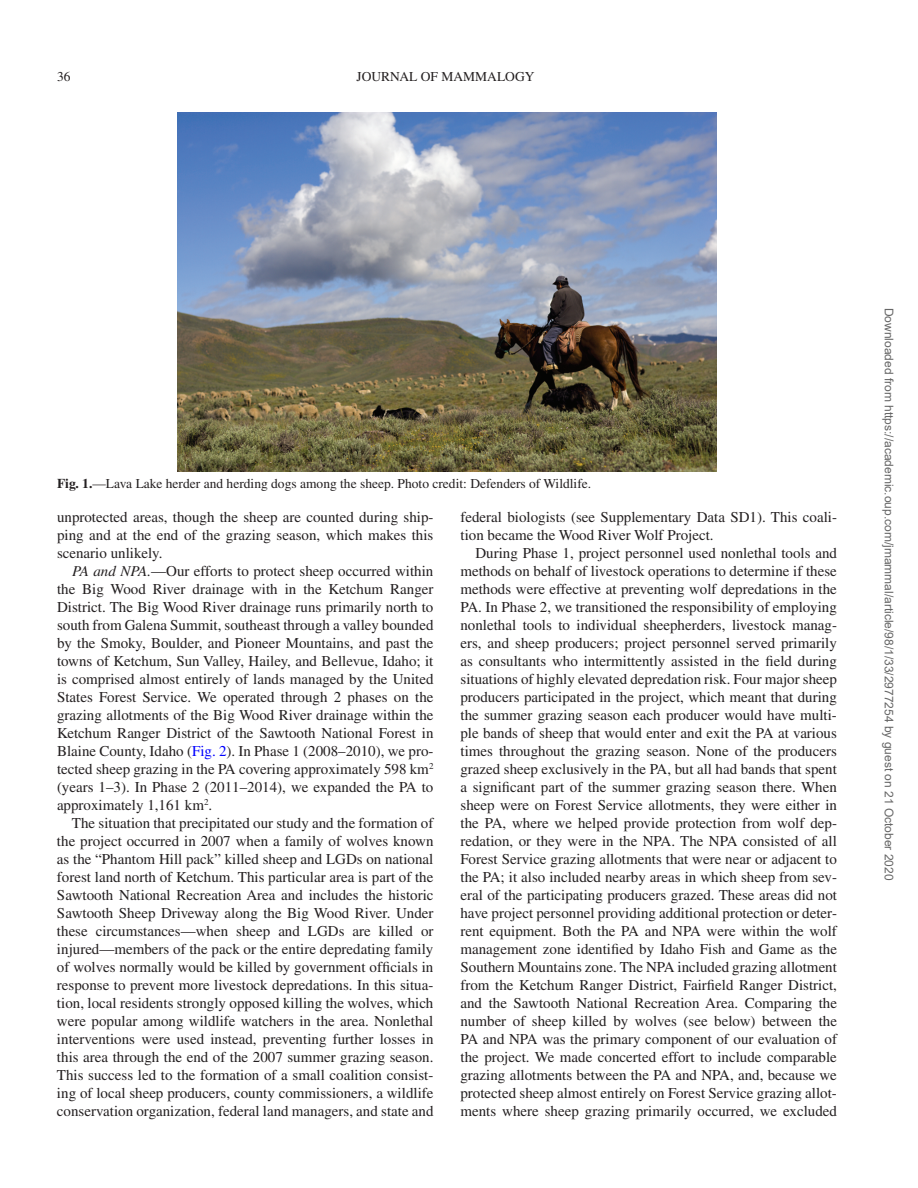
<style>
.page{position:relative;width:918px;height:1188px;background:#fff}
.page>*{position:absolute;margin:0;border:0;box-sizing:border-box;transform-origin:0 0}
.t1{font:15px/18px "Times";color:#231f20;text-align:justify}
.t2{font:13.5px "Times";color:#231f20}
.t3{font:12px "Arial";color:#666}
.s1{font-weight:700}
.s2{font-style:italic}
.s3{color:#00f}
</style>
<div class="page">
<img style="left:177px;top:112px;width:540px;height:359px">
<p class="t2" style="left:57px;top:69px;width:15px">36</p>
<p class="t2" style="left:356px;top:69px;width:180px">JOURNAL OF MAMMALOGY</p>
<p class="t2" style="left:57px;top:476px;width:536px"><span class="s1">Fig. 1.</span>—Lava Lake herder and herding dogs among the sheep. Photo credit: Defenders of Wildlife.</p>
<p class="t1" style="left:57px;top:508px;width:378px">unprotected areas, though the sheep are counted during ship&shy;ping and at the end of the grazing season, which makes this scenario unlikely.</p>
<p class="t1" style="left:57px;top:562px;width:378px;text-indent:15px"><span class="s2">PA and NPA.</span>—Our efforts to protect sheep occurred within the Big Wood River drainage with in the Ketchum Ranger District. The Big Wood River drainage runs primarily north to south from Galena Summit, southeast through a valley bounded by the Smoky, Boulder, and Pioneer Mountains, and past the towns of Ketchum, Sun Valley, Hailey, and Bellevue, Idaho; it is comprised almost entirely of lands managed by the United States Forest Service. We operated through 2 phases on the grazing allotments of the Big Wood River drainage within the Ketchum Ranger District of the Sawtooth National Forest in Blaine County, Idaho (<span class="s3">Fig. 2</span>). In Phase 1 (2008–2010), we pro&shy;tected sheep grazing in the PA covering approximately 598 km<sup>2 </sup>(years 1–3). In Phase 2 (2011–2014), we expanded the PA to approximately 1,161 km<sup>2</sup>.</p>
<p class="t1" style="left:57px;top:814px;width:378px;text-indent:15px">The situation that precipitated our study and the formation of the project occurred in 2007 when a family of wolves known as the “Phantom Hill pack” killed sheep and LGDs on national forest land north of Ketchum. This particular area is part of the Sawtooth National Recreation Area and includes the historic Sawtooth Sheep Driveway along the Big Wood River. Under these circumstances—when sheep and LGDs are killed or injured—members of the pack or the entire depredating family of wolves normally would be killed by government officials in response to prevent more livestock depredations. In this situa&shy;tion, local residents strongly opposed killing the wolves, which were popular among wildlife watchers in the area. Nonlethal interventions were used instead, preventing further losses in this area through the end of the 2007 summer grazing season.<br>This success led to the formation of a small coalition consist&shy;ing of local sheep producers, county commissioners, a wildlife conservation organization, federal land managers, and state and</p>
<p class="t1" style="left:460px;top:508px;width:378px">federal biologists (see Supplementary Data SD1). This coali&shy;tion became the Wood River Wolf Project.</p>
<p class="t1" style="left:460px;top:544px;width:378px;text-indent:15px">During Phase 1, project personnel used nonlethal tools and methods on behalf of livestock operations to determine if these methods were effective at preventing wolf depredations in the PA. In Phase 2, we transitioned the responsibility of employing nonlethal tools to individual sheepherders, livestock manag&shy;ers, and sheep producers; project personnel served primarily as consultants who intermittently assisted in the field during situations of highly elevated depredation risk. Four major sheep producers participated in the project, which meant that during the summer grazing season each producer would have multi&shy;ple bands of sheep that would enter and exit the PA at various times throughout the grazing season. None of the producers grazed sheep exclusively in the PA, but all had bands that spent a significant part of the summer grazing season there. When sheep were on Forest Service allotments, they were either in the PA, where we helped provide protection from wolf dep&shy;redation, or they were in the NPA. The NPA consisted of all Forest Service grazing allotments that were near or adjacent to the PA; it also included nearby areas in which sheep from sev&shy;eral of the participating producers grazed. These areas did not have project personnel providing additional protection or deter&shy;rent equipment. Both the PA and NPA were within the wolf management zone identified by Idaho Fish and Game as the Southern Mountains zone. The NPA included grazing allotment from the Ketchum Ranger District, Fairfield Ranger District, and the Sawtooth National Recreation Area. Comparing the number of sheep killed by wolves (see below) between the PA and NPA was the primary component of our evaluation of the project. We made concerted effort to include comparable grazing allotments between the PA and NPA, and, because we protected sheep almost entirely on Forest Service grazing allot&shy;ments where sheep grazing primarily occurred, we excluded</p>
<p class="t3" style="left:893px;top:308px;width:574px;rotate:90deg">Downloaded from https://academic.oup.com/jmammal/article/98/1/33/2977254 by guest on 21 October 2020</p>
</div>
